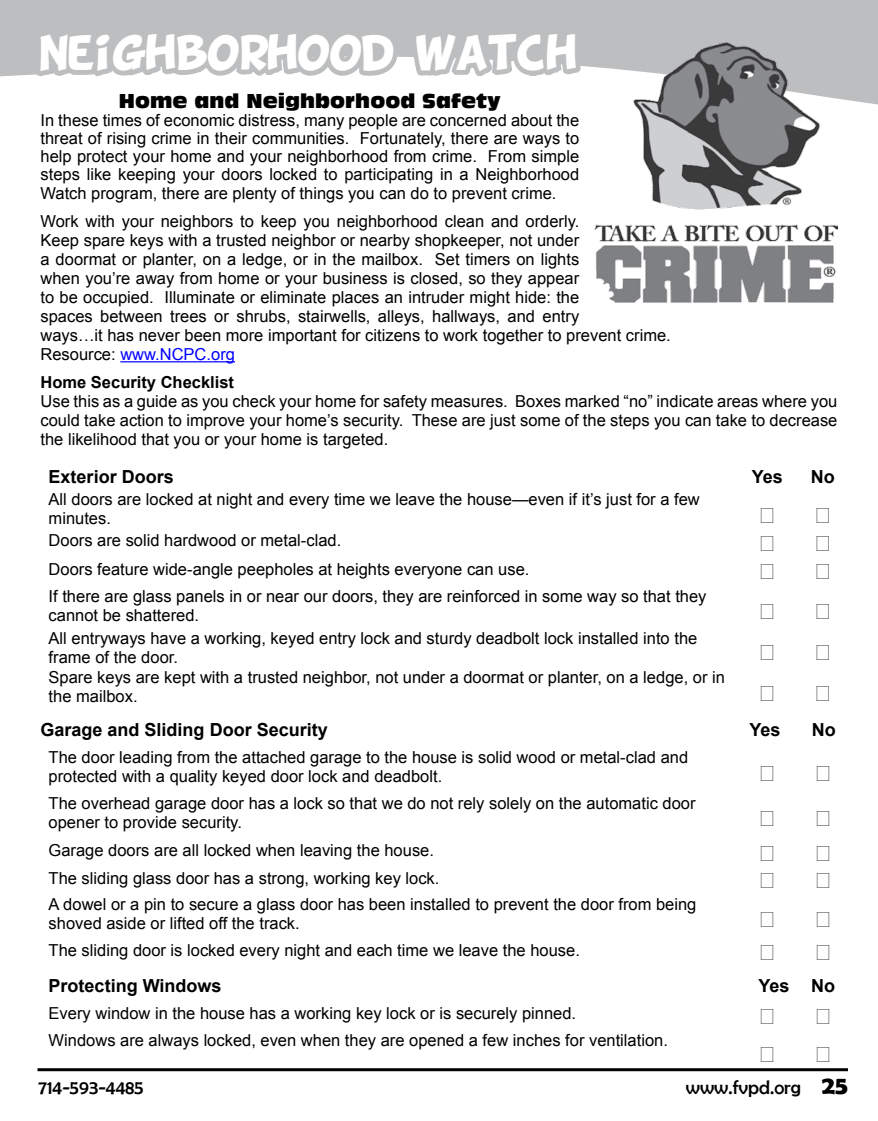
<style>
.page{position:relative;width:878px;height:1121px;background:#fff}
.page>*{position:absolute;margin:0;border:0;box-sizing:border-box;transform-origin:0 0}
.t1{font:39px "BD Cartoon Shout";color:#fff}
.t2{font:24px "Times New Roman";color:#000}
.t3{font:19.5px "Berlin Sans FB";color:#000}
.t4{font:19.5px "Antique Olive Compact";color:#000}
.t5{font:700 18px "Arial";color:#000}
.t6{font:16.5px/18.9px "Arial";color:#000}
.t7{font:700 16.5px "Arial";color:#000}
.s1{color:#00f}
.s2{font-family:"Berlin Sans FB Demi";font-weight:700;font-size:25.5px}
</style>
<div class="page">
<hr style="left:38px;top:1068px;width:810px;height:3px;background:#000">
<svg style="left:0;top:33px;width:878px;height:72px"></svg>
<div style="left:0;top:0;width:878px;height:33px;background:#bcbec0"></div>
<svg style="left:32px;top:33px;width:553px;height:330px"></svg>
<hr style="left:120px;top:361px;width:115px;height:1px;background:#00f">
<img style="left:594px;top:40px;width:243px;height:263px">
<h1 class="t1" style="left:41px;top:34px;width:538px">NEIGHBORHOOD WATCH</h1>
<p class="t4" style="left:119px;top:89px;width:384px">HOME AND NEIGHBORHOOD SAFETY</p>
<p class="t6" style="left:40px;top:111px;width:540px;line-height:18.3px;text-align:justify">In these times of economic distress, many people are concerned about the threat of rising crime in their communities. Fortunately, there are ways to help protect your home and your neighborhood from crime. From simple steps like keeping your doors locked to participating in a Neighborhood Watch program, there are plenty of things you can do to prevent crime.</p>
<p class="t6" style="left:40px;top:212px;width:631px">Work with your neighbors to keep you neighborhood clean and orderly.<br>Keep spare keys with a trusted neighbor or nearby shopkeeper, not under<br>a doormat or planter, on a ledge, or in the mailbox. Set timers on lights<br>when you’re away from home or your business is closed, so they appear<br>to be occupied. Illuminate or eliminate places an intruder might hide: the<br>spaces between trees or shrubs, stairwells, alleys, hallways, and entry<br>ways…it has never been more important for citizens to work together to prevent crime.<br>Resource: <span class="s1">www.NCPC.org</span></p>
<p class="t7" style="left:40px;top:371px;width:195px">Home Security Checklist</p>
<p class="t6" style="left:40px;top:392px;width:798px;text-align:justify">Use this as a guide as you check your home for safety measures. Boxes marked “no” indicate areas where you could take action to improve your home’s security. These are just some of the steps you can take to decrease the likelihood that you or your home is targeted.</p>
<p class="t5" style="left:49px;top:465px;width:127px">Exterior Doors</p>
<p class="t5" style="left:751px;top:465px;width:33px">Yes</p>
<p class="t5" style="left:810px;top:465px;width:25px">No</p>
<p class="t6" style="left:49px;top:490px;width:652px">All doors are locked at night and every time we leave the house—even if it’s just for a few minutes.</p>
<h2 class="t2" style="left:758px;top:499px;width:19px">⁯</h2>
<h2 class="t2" style="left:813px;top:499px;width:19px">⁯</h2>
<p class="t6" style="left:49px;top:531px;width:294px">Doors are solid hardwood or metal-clad.</p>
<h2 class="t2" style="left:758px;top:526px;width:19px">⁯</h2>
<h2 class="t2" style="left:813px;top:526px;width:19px">⁯</h2>
<p class="t6" style="left:49px;top:559px;width:482px">Doors feature wide-angle peepholes at heights everyone can use.</p>
<h2 class="t2" style="left:758px;top:555px;width:19px">⁯</h2>
<h2 class="t2" style="left:813px;top:555px;width:19px">⁯</h2>
<p class="t6" style="left:49px;top:586px;width:659px">If there are glass panels in or near our doors, they are reinforced in some way so that they cannot be shattered.</p>
<h2 class="t2" style="left:758px;top:595px;width:19px">⁯</h2>
<h2 class="t2" style="left:813px;top:595px;width:19px">⁯</h2>
<p class="t6" style="left:49px;top:629px;width:650px">All entryways have a working, keyed entry lock and sturdy deadbolt lock installed into the frame of the door.</p>
<p class="t6" style="left:49px;top:668px;width:677px">Spare keys are kept with a trusted neighbor, not under a doormat or planter, on a ledge, or in the mailbox.</p>
<h2 class="t2" style="left:758px;top:636px;width:19px">⁯</h2>
<h2 class="t2" style="left:813px;top:636px;width:19px">⁯</h2>
<h2 class="t2" style="left:758px;top:676px;width:19px">⁯</h2>
<h2 class="t2" style="left:813px;top:676px;width:19px">⁯</h2>
<p class="t5" style="left:40px;top:717px;width:289px">Garage and Sliding Door Security</p>
<p class="t5" style="left:749px;top:717px;width:33px">Yes</p>
<p class="t5" style="left:812px;top:717px;width:25px">No</p>
<p class="t6" style="left:49px;top:748px;width:641px">The door leading from the attached garage to the house is solid wood or metal-clad and protected with a quality keyed door lock and deadbolt.</p>
<h2 class="t2" style="left:758px;top:756px;width:20px">⁯</h2>
<h2 class="t2" style="left:814px;top:756px;width:19px">⁯</h2>
<p class="t6" style="left:49px;top:793px;width:648px">The overhead garage door has a lock so that we do not rely solely on the automatic door opener to provide security.</p>
<h2 class="t2" style="left:758px;top:801px;width:20px">⁯</h2>
<h2 class="t2" style="left:814px;top:801px;width:19px">⁯</h2>
<p class="t6" style="left:49px;top:841px;width:387px">Garage doors are all locked when leaving the house.</p>
<h2 class="t2" style="left:758px;top:836px;width:20px">⁯</h2>
<h2 class="t2" style="left:814px;top:836px;width:19px">⁯</h2>
<p class="t6" style="left:49px;top:868px;width:392px">The sliding glass door has a strong, working key lock.</p>
<h2 class="t2" style="left:758px;top:864px;width:20px">⁯</h2>
<h2 class="t2" style="left:814px;top:864px;width:19px">⁯</h2>
<p class="t6" style="left:49px;top:895px;width:649px">A dowel or a pin to secure a glass door has been installed to prevent the door from being shoved aside or lifted off the track.</p>
<h2 class="t2" style="left:758px;top:902px;width:20px">⁯</h2>
<h2 class="t2" style="left:814px;top:902px;width:19px">⁯</h2>
<p class="t6" style="left:49px;top:940px;width:533px">The sliding door is locked every night and each time we leave the house.</p>
<h2 class="t2" style="left:758px;top:936px;width:20px">⁯</h2>
<h2 class="t2" style="left:814px;top:936px;width:19px">⁯</h2>
<p class="t5" style="left:49px;top:974px;width:174px">Protecting Windows</p>
<p class="t5" style="left:758px;top:974px;width:78px">Yes No</p>
<p class="t6" style="left:49px;top:1003px;width:529px">Every window in the house has a working key lock or is securely pinned.</p>
<h2 class="t2" style="left:758px;top:999px;width:20px">⁯</h2>
<h2 class="t2" style="left:814px;top:999px;width:19px">⁯</h2>
<p class="t6" style="left:49px;top:1030px;width:621px">Windows are always locked, even when they are opened a few inches for ventilation.</p>
<h2 class="t2" style="left:758px;top:1038px;width:20px">⁯</h2>
<h2 class="t2" style="left:814px;top:1038px;width:19px">⁯</h2>
<p class="t3" style="left:39px;top:1076px;width:107px">714-593-4485</p>
<p class="t3" style="left:685px;top:1076px;width:164px">www.fvpd.org <span class="s2">25</span></p>
</div>
